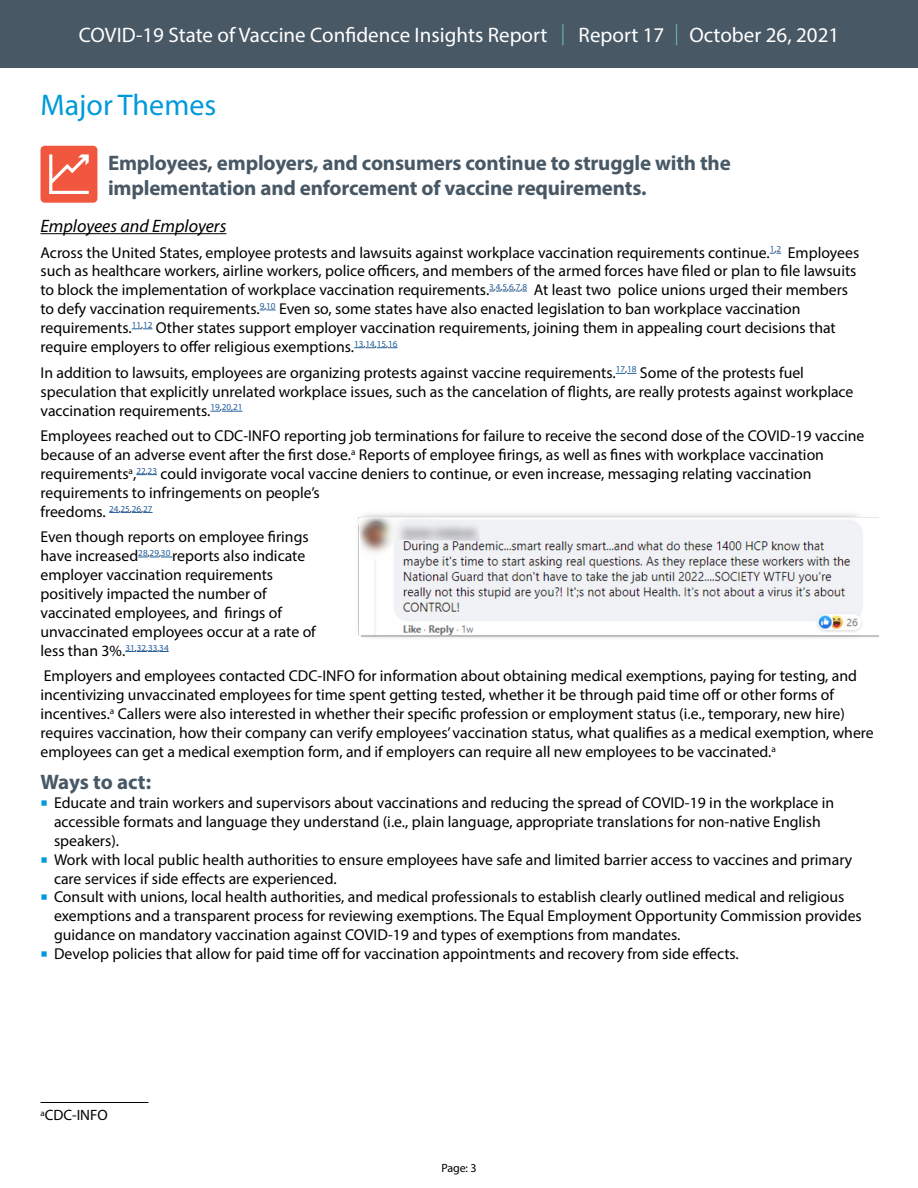
<style>
.page{position:relative;width:918px;height:1188px;background:#fff}
.page>*{position:absolute;margin:0;border:0;box-sizing:border-box;transform-origin:0 0}
.t1{font:30px "Myriad Pro";color:#009ada}
.t2{font:700 21px/25.2px "Myriad Pro";letter-spacing:-.01em;color:#485865}
.t3{font:21px "Myriad Pro";color:#fff}
.Heading_4{font:italic 18px "Myriad Pro";color:#000}
.L{font:15.75px/18.9px "Myriad Pro";color:#000}
.Annotation_text{font:15px "Myriad Pro";color:#000}
.t4{font:12px "Myriad Pro";color:#000}
.s1{font-weight:300;color:#70cacb}
</style>
<div class="page">
<div style="left:0;top:0;width:918px;height:68px;background:#485865"></div>
<hr style="left:40px;top:233px;width:186px;height:1px;background:#000">
<svg style="left:489px;top:291px;width:38px;height:1px"></svg>
<svg style="left:260px;top:310px;width:16px;height:1px"></svg>
<svg style="left:132px;top:329px;width:20px;height:1px"></svg>
<svg style="left:354px;top:347px;width:44px;height:1px"></svg>
<svg style="left:616px;top:373px;width:21px;height:1px"></svg>
<svg style="left:210px;top:411px;width:33px;height:1px"></svg>
<svg style="left:136px;top:474px;width:21px;height:1px"></svg>
<svg style="left:109px;top:512px;width:44px;height:1px"></svg>
<svg style="left:138px;top:557px;width:34px;height:1px"></svg>
<svg style="left:125px;top:651px;width:44px;height:1px"></svg>
<div style="left:40px;top:146px;width:57px;height:57px;background:#f1563f;border-radius:4px"></div>
<svg style="left:49px;top:154px;width:40px;height:40px"></svg>
<hr style="left:40px;top:1102px;width:108px;height:1px;background:#000">
<img style="left:358px;top:514px;width:520px;height:124px">
<h2 class="t3" style="left:79px;top:22px;width:762px">COVID-19 State of Vaccine Confidence Insights Report <span class="s1">|</span> Report 17 <span class="s1">|</span> October 26, 2021</h2>
<h3 class="t1" style="left:40px;top:86px;width:177px">Major Themes</h3>
<h4 class="t2" style="left:108px;top:149px;width:624px">Employees, employers, and consumers continue to struggle with the implementation and enforcement of vaccine requirements.</h4>
<p class="Heading_4" style="left:40px;top:215px;width:187px">Employees and Employers</p>
<p class="L" style="left:40px;top:243px;width:820px">Across the United States, employee protests and lawsuits against workplace vaccination requirements continue.<sup>1</sup><sup>,</sup><sup>2</sup> Employees such as healthcare workers, airline workers, police officers, and members of the armed forces have filed or plan to file lawsuits to block the implementation of workplace vaccination requirements.<sup>3</sup><sup>,</sup><sup>4</sup><sup>,</sup><sup>5</sup><sup>,</sup><sup>6</sup><sup>,</sup><sup>7</sup><sup>,</sup><sup>8</sup> At least two police unions urged their members to defy vaccination requirements.<sup>9</sup><sup>,</sup><sup>10</sup> Even so, some states have also enacted legislation to ban workplace vaccination requirements.<sup>11</sup><sup>,</sup><sup>12</sup> Other states support employer vaccination requirements, joining them in appealing court decisions that require employers to offer religious exemptions.<sup>13</sup><sup>,</sup><sup>14</sup><sup>,</sup><sup>15</sup><sup>,</sup><sup>16</sup></p>
<p class="L" style="left:40px;top:363px;width:815px">In addition to lawsuits, employees are organizing protests against vaccine requirements.<sup>17</sup><sup>,</sup><sup>18</sup> Some of the protests fuel speculation that explicitly unrelated workplace issues, such as the cancelation of flights, are really protests against workplace vaccination requirements.<sup>19</sup><sup>,</sup><sup>20,21</sup></p>
<p class="L" style="left:40px;top:426px;width:825px">Employees reached out to CDC-INFO reporting job terminations for failure to receive the second dose of the COVID-19 vaccine because of an adverse event after the first dose.<sup>a</sup> Reports of employee firings, as well as fines with workplace vaccination requirements<sup>a</sup>,<sup>22</sup><sup>,</sup><sup>23</sup> could invigorate vocal vaccine deniers to continue, or even increase, messaging relating vaccination requirements to infringements on people’s<br>freedoms. <sup>24</sup><sup>,</sup><sup>25</sup><sup>,</sup><sup>26</sup><sup>,</sup><sup>27</sup></p>
<p class="L" style="left:40px;top:527px;width:277px">Even though reports on employee firings have increased<sup>28</sup><sup>,</sup><sup>29</sup><sup>,</sup><sup>30</sup> reports also indicate employer vaccination requirements positively impacted the number of vaccinated employees, and firings of unvaccinated employees occur at a rate of less than 3%.<sup>31</sup><sup>,</sup><sup>32</sup><sup>,</sup><sup>33</sup><sup>,</sup><sup>34</sup></p>
<p class="L" style="left:40px;top:666px;width:835px">Employers and employees contacted CDC-INFO for information about obtaining medical exemptions, paying for testing, and incentivizing unvaccinated employees for time spent getting tested, whether it be through paid time off or other forms of incentives.<sup>a</sup> Callers were also interested in whether their specific profession or employment status (i.e., temporary, new hire) requires vaccination, how their company can verify employees’ vaccination status, what qualifies as a medical exemption, where employees can get a medical exemption form, and if employers can require all new employees to be vaccinated.<sup>a</sup></p>
<p class="t2" style="left:40px;top:769px;width:112px">Ways to act:</p>
<p class="L" style="left:54px;top:793px;width:782px">Educate and train workers and supervisors about vaccinations and reducing the spread of COVID-19 in the workplace in accessible formats and language they understand (i.e., plain language, appropriate translations for non-native English speakers).</p>
<p class="L" style="left:54px;top:850px;width:800px">Work with local public health authorities to ensure employees have safe and limited barrier access to vaccines and primary care services if side effects are experienced.</p>
<p class="L" style="left:54px;top:887px;width:809px">Consult with unions, local health authorities, and medical professionals to establish clearly outlined medical and religious exemptions and a transparent process for reviewing exemptions. The Equal Employment Opportunity Commission provides guidance on mandatory vaccination against COVID-19 and types of exemptions from mandates.</p>
<p class="L" style="left:54px;top:944px;width:686px">Develop policies that allow for paid time off for vaccination appointments and recovery from side effects.</p>
<p class="Annotation_text" style="left:40px;top:1106px;width:69px"><sup>a</sup>CDC-INFO</p>
<p class="t4" style="left:441px;top:1161px;width:37px">Page: 3</p>
</div>
